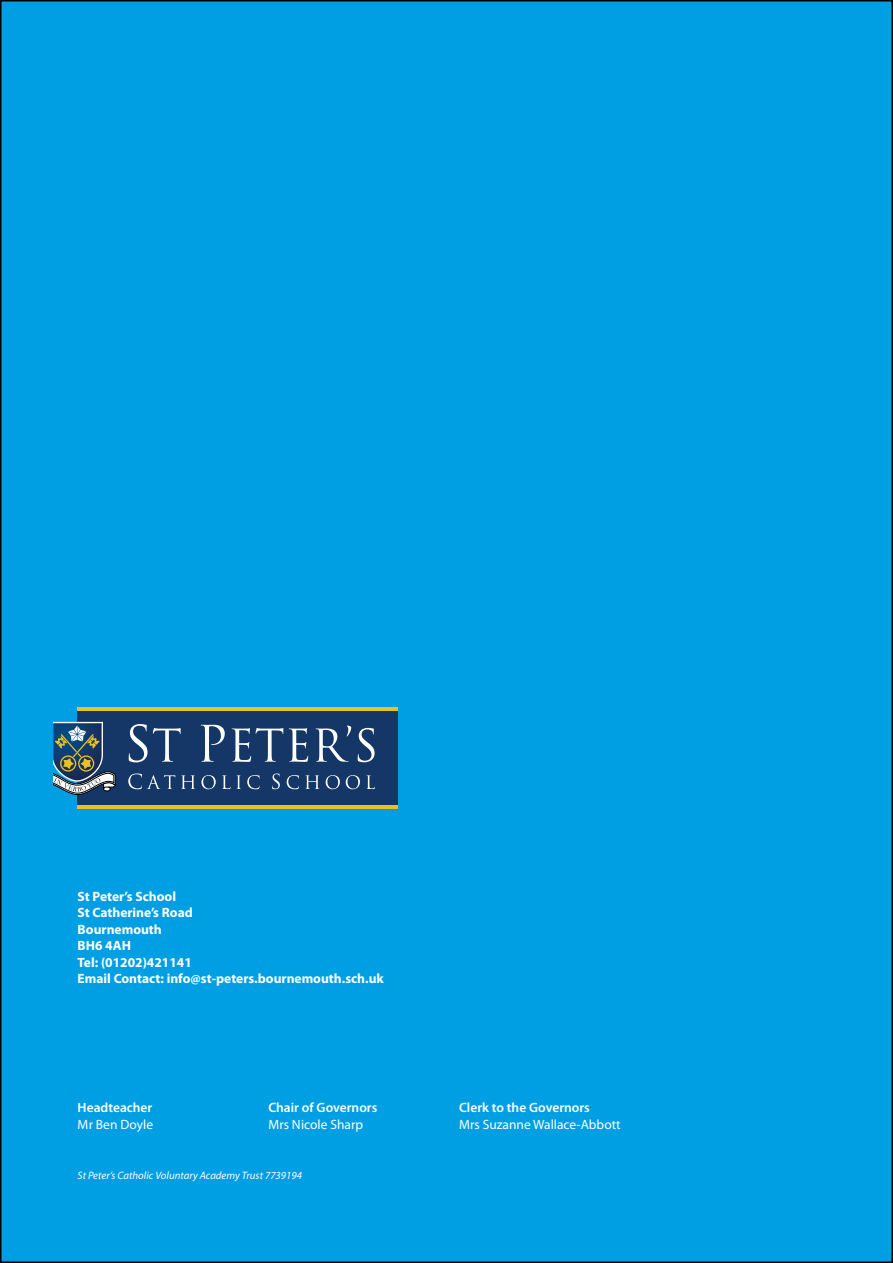
<style>
.page{position:relative;width:893px;height:1263px;background:#fff}
.page>*{position:absolute;margin:0;border:0;box-sizing:border-box;transform-origin:0 0}
.t1{font:700 13.5px "Myriad Pro";color:#fff}
.body{font:13.5px/16.5px "Myriad Pro";color:#fff}
.body-2{font:600 13.5px/16.5px "Myriad Pro";color:#fff}
.body-3{font:italic 10.8px "Myriad Pro";color:#fff}
.s1{font-weight:400}
.s2{font-weight:600}
</style>
<div class="page">
<div style="left:1px;top:1px;width:891px;height:1261px;background:#009fe3"></div>
<div style="left:77px;top:711px;width:321px;height:94px;background:#143767"></div>
<svg style="left:201px;top:725px;width:24px;height:37px"></svg>
<svg style="left:129px;top:724px;width:52px;height:38px"></svg>
<svg style="left:232px;top:728px;width:51px;height:34px"></svg>
<svg style="left:289px;top:728px;width:19px;height:34px"></svg>
<svg style="left:315px;top:725px;width:36px;height:37px"></svg>
<svg style="left:358px;top:728px;width:17px;height:34px"></svg>
<svg style="left:128px;top:773px;width:47px;height:16px"></svg>
<svg style="left:181px;top:775px;width:14px;height:14px"></svg>
<svg style="left:201px;top:775px;width:15px;height:14px"></svg>
<svg style="left:222px;top:775px;width:19px;height:14px"></svg>
<svg style="left:247px;top:775px;width:13px;height:14px"></svg>
<svg style="left:272px;top:773px;width:8px;height:16px"></svg>
<svg style="left:287px;top:775px;width:12px;height:14px"></svg>
<svg style="left:305px;top:775px;width:14px;height:14px"></svg>
<svg style="left:326px;top:775px;width:14px;height:14px"></svg>
<svg style="left:346px;top:775px;width:14px;height:14px"></svg>
<svg style="left:366px;top:775px;width:9px;height:14px"></svg>
<hr style="left:77px;top:707px;width:321px;height:4px;background:#ebc122">
<hr style="left:77px;top:805px;width:321px;height:4px;background:#ebc122">
<svg style="left:53px;top:722px;width:63px;height:73px"></svg>
<p class="t1" style="left:78px;top:887px;width:100px">St Peter’s School</p>
<p class="t1" style="left:78px;top:904px;width:117px">St Catherine’s Road</p>
<p class="t1" style="left:78px;top:920px;width:86px">Bournemouth</p>
<p class="t1" style="left:78px;top:937px;width:55px">BH6 4AH</p>
<p class="t1" style="left:78px;top:953px;width:116px">Tel: (01202)421141</p>
<p class="t1" style="left:78px;top:970px;width:308px">Email Contact: info@st-peters.bournemouth.sch.uk</p>
<p class="body-2" style="left:78px;top:1099px;width:77px">Headteacher<br><span class="s1">Mr Ben Doyle</span></p>
<p class="body-2" style="left:268px;top:1099px;width:111px">Chair of Governors</p>
<p class="body" style="left:268px;top:1116px;width:96px">Mrs Nicole Sharp</p>
<p class="body-3" style="left:78px;top:1169px;width:226px">St Peter’s Catholic Voluntary Academy Trust 7739194</p>
<p class="body" style="left:459px;top:1099px;width:163px"><span class="s2">Clerk to the Governors<br></span>Mrs Suzanne Wallace-Abbott</p>
</div>
